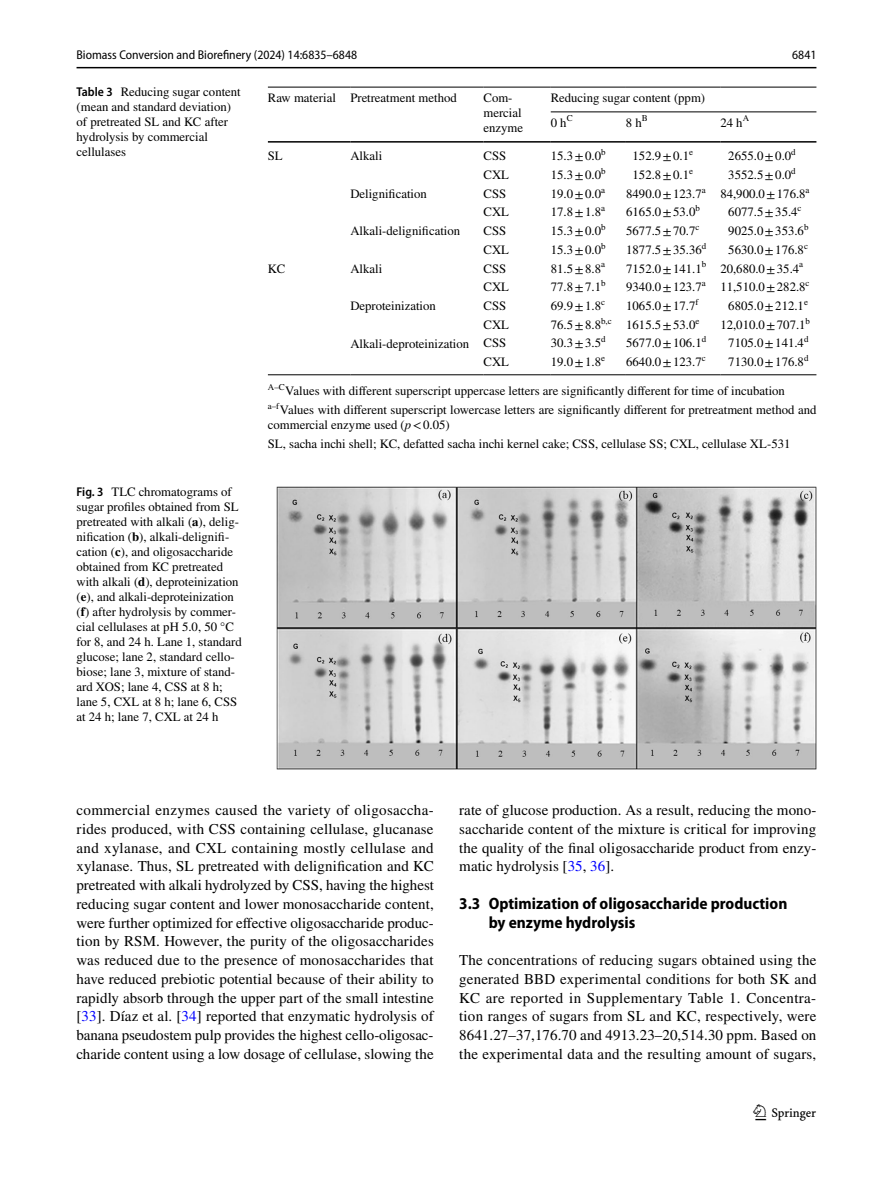
<style>
.page{position:relative;width:893px;height:1187px;background:#fff}
.page>*{position:absolute;margin:0;border:0;box-sizing:border-box;transform-origin:0 0}
.t1{font:22.5px "Springnew Regular 3";color:#000}
.t2{font:700 semi-condensed 16.5px/18.8px "Myriad Pro";color:#000}
.t3{font:15px/18.8px "STIX";letter-spacing:.005em;color:#000;text-align:justify}
.t4{font:12.75px/15px "STIX";color:#000}
.t5{font:semi-condensed 12.75px "Myriad Pro";color:#000}
.s1{font-family:"Myriad Pro";font-weight:600;font-stretch:semi-condensed}
.s2{font-weight:700}
.s3{font-style:italic}
.s4{color:#00f}
</style>
<div class="page">
<hr style="left:77px;top:67px;width:739px;height:1px;background:#000">
<hr style="left:268px;top:87px;width:82px;height:1px;background:#000">
<hr style="left:268px;top:141px;width:82px;height:2px;background:#000">
<hr style="left:350px;top:87px;width:133px;height:1px;background:#000">
<hr style="left:350px;top:141px;width:133px;height:2px;background:#000">
<hr style="left:483px;top:87px;width:68px;height:1px;background:#000">
<hr style="left:483px;top:141px;width:68px;height:2px;background:#000">
<hr style="left:551px;top:87px;width:75px;height:1px;background:#000">
<hr style="left:626px;top:87px;width:94px;height:1px;background:#000">
<hr style="left:720px;top:87px;width:96px;height:1px;background:#000">
<hr style="left:551px;top:141px;width:75px;height:2px;background:#000">
<hr style="left:626px;top:141px;width:94px;height:2px;background:#000">
<hr style="left:720px;top:141px;width:96px;height:2px;background:#000">
<hr style="left:268px;top:374px;width:82px;height:1px;background:#000">
<hr style="left:350px;top:374px;width:133px;height:1px;background:#000">
<hr style="left:483px;top:374px;width:68px;height:1px;background:#000">
<hr style="left:551px;top:374px;width:75px;height:1px;background:#000">
<hr style="left:626px;top:374px;width:94px;height:1px;background:#000">
<hr style="left:720px;top:374px;width:96px;height:1px;background:#000">
<hr style="left:551px;top:111px;width:265px;height:1px;background:#000">
<img style="left:276px;top:486px;width:540px;height:283px">
<p class="t5" style="left:77px;top:48px;width:282px">Biomass Conversion and Biorefinery (2024) 14:6835–6848</p>
<p class="t5" style="left:792px;top:48px;width:26px">6841</p>
<p class="t4" style="left:77px;top:85px;width:166px"><span class="s1">Table 3</span> Reducing sugar content (mean and standard deviation) of pretreated SL and KC after hydrolysis by commercial cellulases</p>
<p class="t4" style="left:77px;top:485px;width:167px"><span class="s1">Fig. 3</span> TLC chromatograms of sugar profiles obtained from SL pretreated with alkali (<span class="s2">a</span>), delig&shy;nification (<span class="s2">b</span>), alkali-delignifi&shy;cation (<span class="s2">c</span>), and oligosaccharide obtained from KC pretreated with alkali (<span class="s2">d</span>), deproteinization (<span class="s2">e</span>), and alkali-deproteinization (<span class="s2">f</span>) after hydrolysis by commer&shy;cial cellulases at pH 5.0, 50 °C for 8, and 24 h. Lane 1, standard glucose; lane 2, standard cello&shy;biose; lane 3, mixture of stand&shy;ard XOS; lane 4, CSS at 8 h; lane 5, CXL at 8 h; lane 6, CSS at 24 h; lane 7, CXL at 24 h</p>
<p class="t4" style="left:268px;top:91px;width:190px">Raw material Pretreatment method</p>
<p class="t4" style="left:483px;top:91px;width:41px">Com&shy;mercial enzyme</p>
<p class="t4" style="left:551px;top:86px;width:156px;line-height:24.5px">Reducing sugar content (ppm)<br>0 h<sup>C</sup></p>
<p class="t4" style="left:626px;top:116px;width:23px">8 h<sup>B</sup></p>
<p class="t4" style="left:720px;top:116px;width:30px">24 h<sup>A</sup></p>
<p class="t4" style="left:268px;top:149px;width:16px">SL</p>
<p class="t4" style="left:350px;top:149px;width:33px">Alkali</p>
<p class="t4" style="left:483px;top:149px;width:24px">CSS</p>
<p class="t4" style="left:551px;top:149px;width:56px">15.3±0.0<sup>b</sup></p>
<p class="t4" style="left:633px;top:149px;width:62px">152.9±0.1<sup>e</sup></p>
<p class="t4" style="left:728px;top:149px;width:69px">2655.0±0.0<sup>d</sup></p>
<p class="t4" style="left:483px;top:168px;width:27px">CXL</p>
<p class="t4" style="left:551px;top:168px;width:56px">15.3±0.0<sup>b</sup></p>
<p class="t4" style="left:633px;top:168px;width:62px">152.8±0.1<sup>e</sup></p>
<p class="t4" style="left:728px;top:168px;width:69px">3552.5±0.0<sup>d</sup></p>
<p class="t4" style="left:350px;top:187px;width:78px">Delignification</p>
<p class="t4" style="left:483px;top:187px;width:24px">CSS</p>
<p class="t4" style="left:551px;top:187px;width:56px">19.0±0.0<sup>a</sup></p>
<p class="t4" style="left:626px;top:187px;width:185px">8490.0±123.7<sup>a</sup> 84,900.0±176.8<sup>a</sup></p>
<p class="t4" style="left:483px;top:205px;width:27px">CXL</p>
<p class="t4" style="left:551px;top:205px;width:56px">17.8±1.8<sup>a</sup></p>
<p class="t4" style="left:626px;top:205px;width:75px">6165.0±53.0<sup>b</sup></p>
<p class="t4" style="left:728px;top:205px;width:75px">6077.5±35.4<sup>c</sup></p>
<p class="t4" style="left:350px;top:224px;width:111px">Alkali-delignification</p>
<p class="t4" style="left:483px;top:224px;width:24px">CSS</p>
<p class="t4" style="left:551px;top:224px;width:56px">15.3±0.0<sup>b</sup></p>
<p class="t4" style="left:626px;top:224px;width:75px">5677.5±70.7<sup>c</sup></p>
<p class="t4" style="left:728px;top:224px;width:82px">9025.0±353.6<sup>b</sup></p>
<p class="t4" style="left:483px;top:243px;width:27px">CXL</p>
<p class="t4" style="left:551px;top:243px;width:56px">15.3±0.0<sup>b</sup></p>
<p class="t4" style="left:626px;top:243px;width:82px">1877.5±35.36<sup>d</sup></p>
<p class="t4" style="left:728px;top:243px;width:81px">5630.0±176.8<sup>c</sup></p>
<p class="t4" style="left:268px;top:262px;width:19px">KC</p>
<p class="t4" style="left:350px;top:261px;width:33px">Alkali</p>
<p class="t4" style="left:483px;top:261px;width:24px">CSS</p>
<p class="t4" style="left:551px;top:261px;width:56px">81.5±8.8<sup>a</sup></p>
<p class="t4" style="left:626px;top:261px;width:178px">7152.0±141.1<sup>b</sup> 20,680.0±35.4<sup>a</sup></p>
<p class="t4" style="left:483px;top:280px;width:27px">CXL</p>
<p class="t4" style="left:551px;top:280px;width:56px">77.8±7.1<sup>b</sup></p>
<p class="t4" style="left:626px;top:280px;width:185px">9340.0±123.7<sup>a</sup> 11,510.0±282.8<sup>c</sup></p>
<p class="t4" style="left:350px;top:299px;width:87px">Deproteinization</p>
<p class="t4" style="left:483px;top:299px;width:24px">CSS</p>
<p class="t4" style="left:551px;top:299px;width:56px">69.9±1.8<sup>c</sup></p>
<p class="t4" style="left:626px;top:299px;width:74px">1065.0±17.7<sup>f</sup></p>
<p class="t4" style="left:728px;top:299px;width:81px">6805.0±212.1<sup>e</sup></p>
<p class="t4" style="left:483px;top:318px;width:27px">CXL</p>
<p class="t4" style="left:551px;top:318px;width:150px">76.5±8.8<sup>b,c</sup> 1615.5±53.0<sup>e</sup></p>
<p class="t4" style="left:720px;top:318px;width:91px">12,010.0±707.1<sup>b</sup></p>
<p class="t4" style="left:350px;top:336px;width:157px">Alkali-deproteinization CSS</p>
<p class="t4" style="left:551px;top:336px;width:56px">30.3±3.5<sup>d</sup></p>
<p class="t4" style="left:626px;top:336px;width:82px">5677.0±106.1<sup>d</sup></p>
<p class="t4" style="left:728px;top:336px;width:82px">7105.0±141.4<sup>d</sup></p>
<p class="t4" style="left:483px;top:355px;width:27px">CXL</p>
<p class="t4" style="left:551px;top:355px;width:56px">19.0±1.8<sup>e</sup></p>
<p class="t4" style="left:626px;top:355px;width:81px">6640.0±123.7<sup>c</sup></p>
<p class="t4" style="left:728px;top:355px;width:82px">7130.0±176.8<sup>d</sup></p>
<p class="t4" style="left:268px;top:381px;width:550px;line-height:19.2px"><sup>A–C</sup>Values with different superscript uppercase letters are significantly different for time of incubation <sup>a–f</sup>Values with different superscript lowercase letters are significantly different for pretreatment method and</p>
<p class="t4" style="left:268px;top:416px;width:524px;line-height:19.2px">commercial enzyme used (<span class="s3">p</span>&lt;0.05)<br>SL, sacha inchi shell; KC, defatted sacha inchi kernel cake; CSS, cellulase SS; CXL, cellulase XL-531</p>
<p class="t3" style="left:77px;top:801px;width:359px">commercial enzymes caused the variety of oligosaccha&shy;rides produced, with CSS containing cellulase, glucanase and xylanase, and CXL containing mostly cellulase and xylanase. Thus, SL pretreated with delignification and KC pretreated with alkali hydrolyzed by CSS, having the highest reducing sugar content and lower monosaccharide content, were further optimized for effective oligosaccharide produc&shy;tion by RSM. However, the purity of the oligosaccharides was reduced due to the presence of monosaccharides that have reduced prebiotic potential because of their ability to rapidly absorb through the upper part of the small intestine [<span class="s4">33</span>]. Díaz et al. [<span class="s4">34</span>] reported that enzymatic hydrolysis of banana pseudostem pulp provides the highest cello-oligosac&shy;charide content using a low dosage of cellulase, slowing the</p>
<p class="t3" style="left:459px;top:801px;width:359px">rate of glucose production. As a result, reducing the mono&shy;saccharide content of the mixture is critical for improving the quality of the final oligosaccharide product from enzy&shy;matic hydrolysis [<span class="s4">35</span>, <span class="s4">36</span>].</p>
<p class="t2" style="left:489px;top:894px;width:300px;text-indent:-29px">3.3 Optimization of oligosaccharide production by enzyme hydrolysis</p>
<p class="t3" style="left:459px;top:951px;width:359px">The concentrations of reducing sugars obtained using the generated BBD experimental conditions for both SK and KC are reported in Supplementary Table 1. Concentra&shy;tion ranges of sugars from SL and KC, respectively, were 8641.27–37,176.70 and 4913.23–20,514.30 ppm. Based on the experimental data and the resulting amount of sugars,</p>
<h1 class="t1" style="left:755px;top:1104px;width:62px">1 3</h1>
</div>
